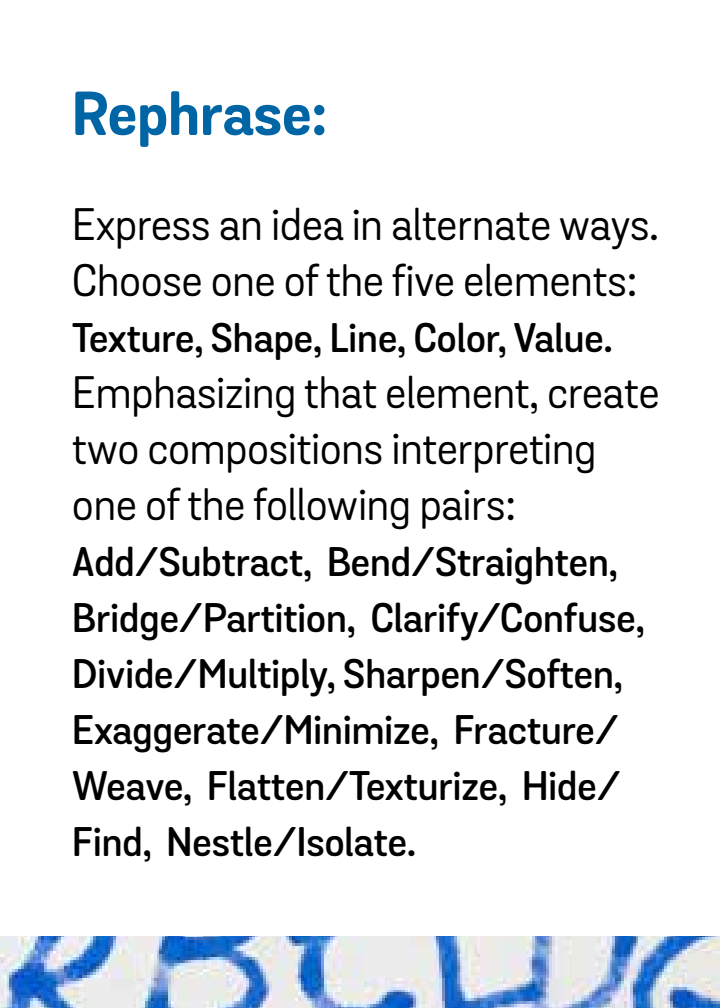
<style>
.page{position:relative;width:720px;height:1008px;background:#fff}
.page>*{position:absolute;margin:0;border:0;box-sizing:border-box;transform-origin:0 0}
.t1{font:700 60px "Grota Sans Rd";color:#0065a5}
.t2{font:44px/56px "Grota Sans Rd";color:#000}
.t3{font:600 40px/56px "Grota Sans Rd";color:#000}
</style>
<div class="page">
<img style="left:0;top:936px;width:720px;height:72px">
<h1 class="t1" style="left:72px;top:77px;width:256px">Rephrase:</h1>
<p class="t2" style="left:72px;top:198px;width:588px">Express an idea in alternate ways.<br>Choose one of the five elements:</p>
<p class="t3" style="left:72px;top:312px;width:542px">Texture, Shape, Line, Color, Value.</p>
<p class="t2" style="left:72px;top:366px;width:589px">Emphasizing that element, create two compositions interpreting one of the following pairs:</p>
<p class="t3" style="left:72px;top:536px;width:574px">Add/Subtract, Bend/Straighten, Bridge/Partition, Clarify/Confuse, Divide/Multiply, Sharpen/Soften, Exaggerate/Minimize, Fracture/ Weave, Flatten/Texturize, Hide/ Find, Nestle/Isolate.</p>
</div>
